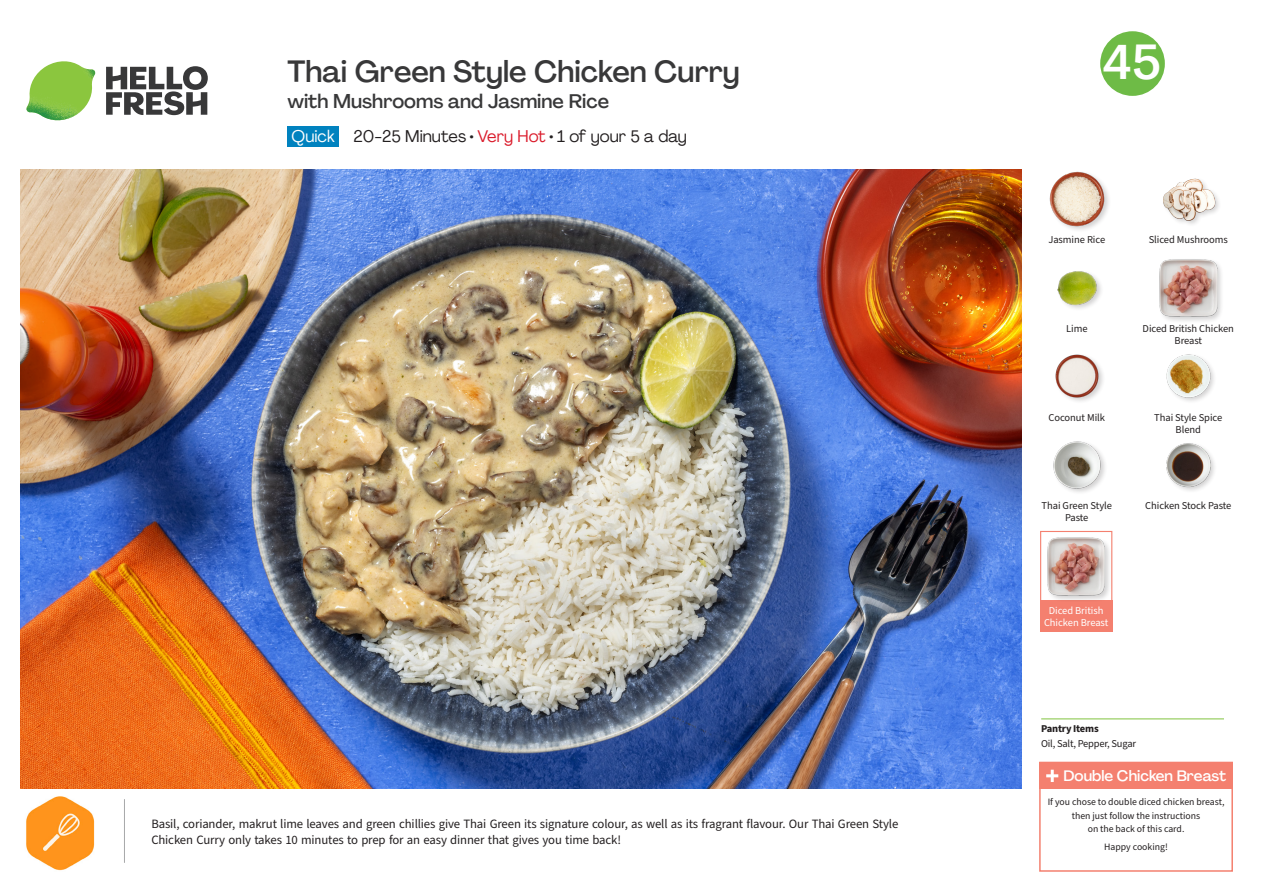
<style>
.page{position:relative;width:1263px;height:893px;background:#fff}
.page>*{position:absolute;margin:0;border:0;box-sizing:border-box;transform-origin:0 0}
.t1{font:500 48px "Agrandir";color:#fff}
._15_Titel_UK{font:500 30px "Agrandir";letter-spacing:-.005em;color:#383839}
._15_Titel_UK-2{font:500 19.5px "Agrandir";color:#383839}
._02_Box_Type{font:16.5px "Agrandir";color:#231f20}
._02_Box_Type-2{font:16.5px "Agrandir";color:#fff}
._16_StepsText{font:500 15px "Agrandir";color:#fff}
._24_Recipe_Nr_Bag{font:12.75px/16.4px "Source Sans Pro";letter-spacing:-.01em;color:#231f20}
._18_FRONT_ingredients_UK{font:10.5px/12px "Source Sans Pro";letter-spacing:-.005em;color:#231f20;text-align:center}
._18_FRONT_ingredients_UK-2{font:10.5px/12px "Source Sans Pro";letter-spacing:-.005em;color:#fff;text-align:center}
._14_Allergene_Text_7pt{font:10.5px "Source Sans Pro";letter-spacing:-.02em;color:#231f20}
._14_Allergene_Text_7pt-2{font:700 10.5px "Source Sans Pro";letter-spacing:-.02em;color:#231f20}
._15_Titel_Steps{font:9.75px/13.5px "Source Sans Pro";color:#231f20;text-align:center}
._00_Basic{font:9.75px "Source Sans Pro";color:#231f20}
.s1{color:#da1b2b}
</style>
<div class="page">
<svg style="left:106px;top:66px;width:102px;height:49px"></svg>
<img style="left:26px;top:61px;width:69px;height:59px">
<img style="left:21px;top:170px;width:1000px;height:618px">
<hr style="left:1041px;top:718px;width:183px;height:1px;background:#81c340">
<div style="left:287px;top:126px;width:52px;height:21px;background:#0082bf"></div>
<div style="left:1039px;top:762px;width:194px;height:110px;border:2px solid #f4806f"></div>
<div style="left:1039px;top:762px;width:193px;height:27px;background:#f4806f"></div>
<svg style="left:1046px;top:770px;width:12px;height:12px"></svg>
<hr style="left:124px;top:799px;width:1px;height:64px;background:#a7a8a9">
<img style="left:26px;top:796px;width:69px;height:75px">
<img style="left:1055px;top:354px;width:48px;height:47px">
<img style="left:1053px;top:441px;width:52px;height:51px">
<img style="left:1166px;top:443px;width:49px;height:48px">
<img style="left:1166px;top:354px;width:48px;height:47px">
<div style="left:1048px;top:170px;width:64px;height:63px;background:#231f20;opacity:.2"></div>
<img style="left:1048px;top:170px;width:57px;height:58px">
<img style="left:1057px;top:271px;width:44px;height:38px">
<div style="left:1158px;top:258px;width:66px;height:66px;background:#231f20;opacity:.2"></div>
<img style="left:1159px;top:259px;width:58px;height:57px">
<div style="left:1162px;top:177px;width:60px;height:51px;background:#231f20;opacity:.2"></div>
<img style="left:1162px;top:177px;width:55px;height:51px">
<div style="left:1040px;top:531px;width:72px;height:72px;border:1px solid #f4806f"></div>
<div style="left:1040px;top:600px;width:72px;height:32px;background:#f4806f"></div>
<div style="left:1046px;top:536px;width:66px;height:66px;background:#231f20;opacity:.2"></div>
<img style="left:1047px;top:538px;width:58px;height:57px">
<svg style="left:1100px;top:31px;width:65px;height:65px"></svg>
<p class="_15_Titel_UK" style="left:287px;top:53px;width:454px">Thai Green Style Chicken Curry</p>
<p class="_15_Titel_UK-2" style="left:287px;top:89px;width:323px">with Mushrooms and Jasmine Rice</p>
<p class="_02_Box_Type-2" style="left:292px;top:126px;width:45px">Quick</p>
<p class="_02_Box_Type" style="left:353px;top:126px;width:335px">20-25 Minutes • <span class="s1">Very Hot</span> • 1 of your 5 a day</p>
<p class="_24_Recipe_Nr_Bag" style="left:151px;top:816px;width:748px">Basil, coriander, makrut lime leaves and green chillies give Thai Green its signature colour, as well as its fragrant flavour. Our Thai Green Style<br>Chicken Curry only takes 10 minutes to prep for an easy dinner that gives you time back!</p>
<p class="t1" style="left:1103px;top:33px;width:59px">45</p>
<p class="_18_FRONT_ingredients_UK" style="left:1048px;top:234px;width:58px">Jasmine Rice</p>
<p class="_18_FRONT_ingredients_UK" style="left:1149px;top:234px;width:81px">Sliced Mushrooms</p>
<p class="_18_FRONT_ingredients_UK" style="left:1066px;top:323px;width:23px">Lime</p>
<p class="_18_FRONT_ingredients_UK" style="left:1142px;top:323px;width:93px">Diced British Chicken<br>Breast</p>
<p class="_18_FRONT_ingredients_UK" style="left:1048px;top:411px;width:58px">Coconut Milk</p>
<p class="_18_FRONT_ingredients_UK" style="left:1154px;top:411px;width:70px">Thai Style Spice<br>Blend</p>
<p class="_18_FRONT_ingredients_UK" style="left:1041px;top:500px;width:72px">Thai Green Style</p>
<p class="_18_FRONT_ingredients_UK" style="left:1145px;top:500px;width:88px">Chicken Stock Paste</p>
<p class="_18_FRONT_ingredients_UK" style="left:1065px;top:512px;width:25px">Paste</p>
<p class="_18_FRONT_ingredients_UK-2" style="left:1044px;top:605px;width:66px">Diced British<br>Chicken Breast</p>
<p class="_14_Allergene_Text_7pt-2" style="left:1041px;top:722px;width:59px">Pantry Items</p>
<p class="_14_Allergene_Text_7pt" style="left:1041px;top:737px;width:96px">Oil, Salt, Pepper, Sugar</p>
<p class="_16_StepsText" style="left:1063px;top:766px;width:164px">Double Chicken Breast</p>
<p class="_15_Titel_Steps" style="left:1048px;top:796px;width:178px">If you chose to double diced chicken breast, then just follow the instructions<br>on the back of this card.</p>
<p class="_00_Basic" style="left:1104px;top:840px;width:65px">Happy cooking!</p>
</div>
